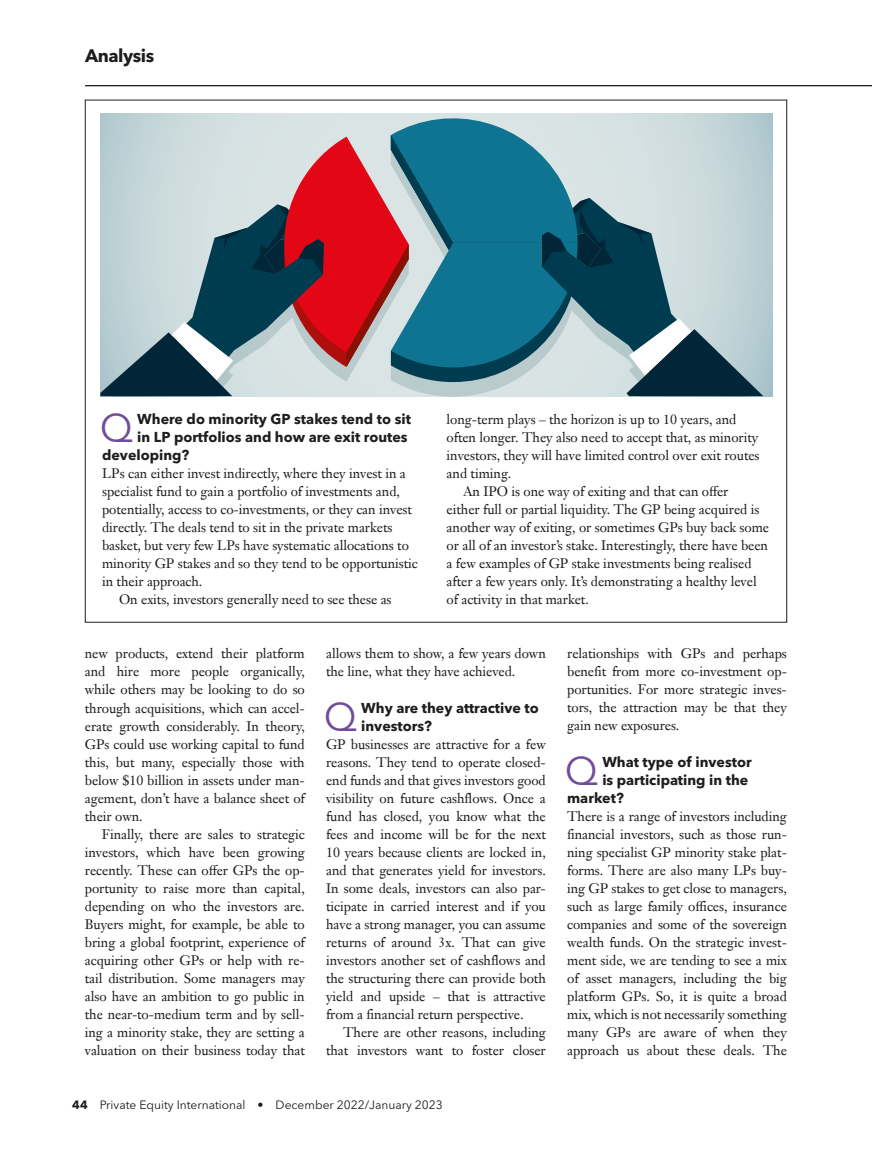
<style>
.page{position:relative;width:872px;height:1149px;background:#fff}
.page>*{position:absolute;margin:0;border:0;box-sizing:border-box;transform-origin:0 0}
.t1{font:39.6px "Avenir Next LT Pro";color:#704c99}
.t2{font:700 18px "Avenir Next LT Pro";letter-spacing:-.025em;color:#1d1d1b}
.t3{font:700 14.25px/18px "Avenir Next LT Pro";color:#1d1d1b}
.t4{font:13.5px/18px "Janson Text LT Pro";letter-spacing:-.005em;color:#1d1d1b;text-align:justify}
.t5{font:12px "Avenir Next LT Pro";color:#1d1d1b}
.s1{font-weight:700}
</style>
<div class="page">
<hr style="left:85px;top:85px;width:787px;height:1px;background:#1d1d1b">
<svg style="left:763px;top:133px;width:10px;height:263px;background:#b1c9cf"></svg>
<svg style="left:100px;top:114px;width:663px;height:282px;background:#8898a3"></svg>
<h2 class="t2" style="left:85px;top:45px;width:71px">Analysis</h2>
<h1 class="t1" style="left:100px;top:404px;width:35px">Q</h1>
<p class="t3" style="left:137px;top:410px;width:275px">Where do minority GP stakes tend to sit</p>
<p class="t3" style="left:137px;top:428px;width:272px">in LP portfolios and how are exit routes</p>
<p class="t3" style="left:102px;top:446px;width:89px">developing?</p>
<p class="t4" style="left:102px;top:464px;width:305px">LPs can either invest indirectly, where they invest in a</p>
<p class="t4" style="left:102px;top:482px;width:299px">specialist fund to gain a portfolio of investments and,</p>
<p class="t4" style="left:102px;top:500px;width:311px">potentially, access to co-investments, or they can invest</p>
<p class="t4" style="left:102px;top:518px;width:292px">directly. The deals tend to sit in the private markets</p>
<p class="t4" style="left:102px;top:536px;width:308px">basket, but very few LPs have systematic allocations to</p>
<p class="t4" style="left:102px;top:554px;width:317px">minority GP stakes and so they tend to be opportunistic</p>
<p class="t4" style="left:102px;top:572px;width:102px">in their approach.</p>
<p class="t4" style="left:119px;top:590px;width:274px">On exits, investors generally need to see these as</p>
<p class="t4" style="left:446px;top:410px;width:291px">long-term plays – the horizon is up to 10 years, and</p>
<p class="t4" style="left:446px;top:428px;width:313px">often longer. They also need to accept that, as minority</p>
<p class="t4" style="left:446px;top:446px;width:314px">investors, they will have limited control over exit routes</p>
<p class="t4" style="left:446px;top:464px;width:66px">and timing.</p>
<p class="t4" style="left:463px;top:482px;width:266px">An IPO is one way of exiting and that can offer</p>
<p class="t4" style="left:446px;top:500px;width:314px">either full or partial liquidity. The GP being acquired is</p>
<p class="t4" style="left:446px;top:518px;width:324px">another way of exiting, or sometimes GPs buy back some</p>
<p class="t4" style="left:446px;top:536px;width:323px">or all of an investor’s stake. Interestingly, there have been</p>
<p class="t4" style="left:446px;top:554px;width:306px">a few examples of GP stake investments being realised</p>
<p class="t4" style="left:446px;top:572px;width:312px">after a few years only. It’s demonstrating a healthy level</p>
<p class="t4" style="left:446px;top:590px;width:144px">of activity in that market.</p>
<p class="t4" style="left:85px;top:644px;width:221px">new products, extend their platform and hire more people organically, while others may be looking to do so through acquisitions, which can accel&shy;erate growth considerably. In theory, GPs could use working capital to fund this, but many, especially those with below $10 billion in assets under man&shy;agement, don’t have a balance sheet of their own.</p>
<p class="t4" style="left:85px;top:824px;width:221px;text-indent:17px">Finally, there are sales to strategic investors, which have been growing recently. These can offer GPs the op&shy;portunity to raise more than capital, depending on who the investors are.<br>Buyers might, for example, be able to bring a global footprint, experience of acquiring other GPs or help with re&shy;tail distribution. Some managers may also have an ambition to go public in the near-to-medium term and by sell&shy;ing a minority stake, they are setting a valuation on their business today that</p>
<p class="t4" style="left:326px;top:644px;width:221px">allows them to show, a few years down the line, what they have achieved.</p>
<h1 class="t1" style="left:324px;top:692px;width:35px">Q</h1>
<p class="t3" style="left:361px;top:698px;width:179px">Why are they attractive to investors?</p>
<p class="t4" style="left:326px;top:734px;width:221px">GP businesses are attractive for a few reasons. They tend to operate closed&shy;end funds and that gives investors good visibility on future cashflows. Once a fund has closed, you know what the fees and income will be for the next 10 years because clients are locked in, and that generates yield for investors.<br>In some deals, investors can also par&shy;ticipate in carried interest and if you have a strong manager, you can assume returns of around 3x. That can give investors another set of cashflows and the structuring there can provide both yield and upside – that is attractive from a financial return perspective.</p>
<p class="t4" style="left:326px;top:1022px;width:221px;text-align:right">There are other reasons, including that investors want to foster closer</p>
<p class="t5" style="left:72px;top:1097px;width:372px"><span class="s1">44</span> Private Equity International • December 2022/January 2023</p>
<p class="t4" style="left:567px;top:644px;width:221px">relationships with GPs and perhaps benefit from more co-investment op&shy;portunities. For more strategic inves&shy;tors, the attraction may be that they gain new exposures.</p>
<h1 class="t1" style="left:565px;top:746px;width:35px">Q</h1>
<p class="t3" style="left:602px;top:752px;width:151px">What type of investor</p>
<p class="t3" style="left:602px;top:770px;width:147px">is participating in the</p>
<p class="t3" style="left:567px;top:788px;width:58px">market?</p>
<p class="t4" style="left:567px;top:806px;width:221px">There is a range of investors including financial investors, such as those run&shy;ning specialist GP minority stake plat&shy;forms. There are also many LPs buy&shy;ing GP stakes to get close to managers, such as large family offices, insurance companies and some of the sovereign wealth funds. On the strategic invest&shy;ment side, we are tending to see a mix of asset managers, including the big platform GPs. So, it is quite a broad mix, which is not necessarily something many GPs are aware of when they approach us about these deals. The</p>
</div>
